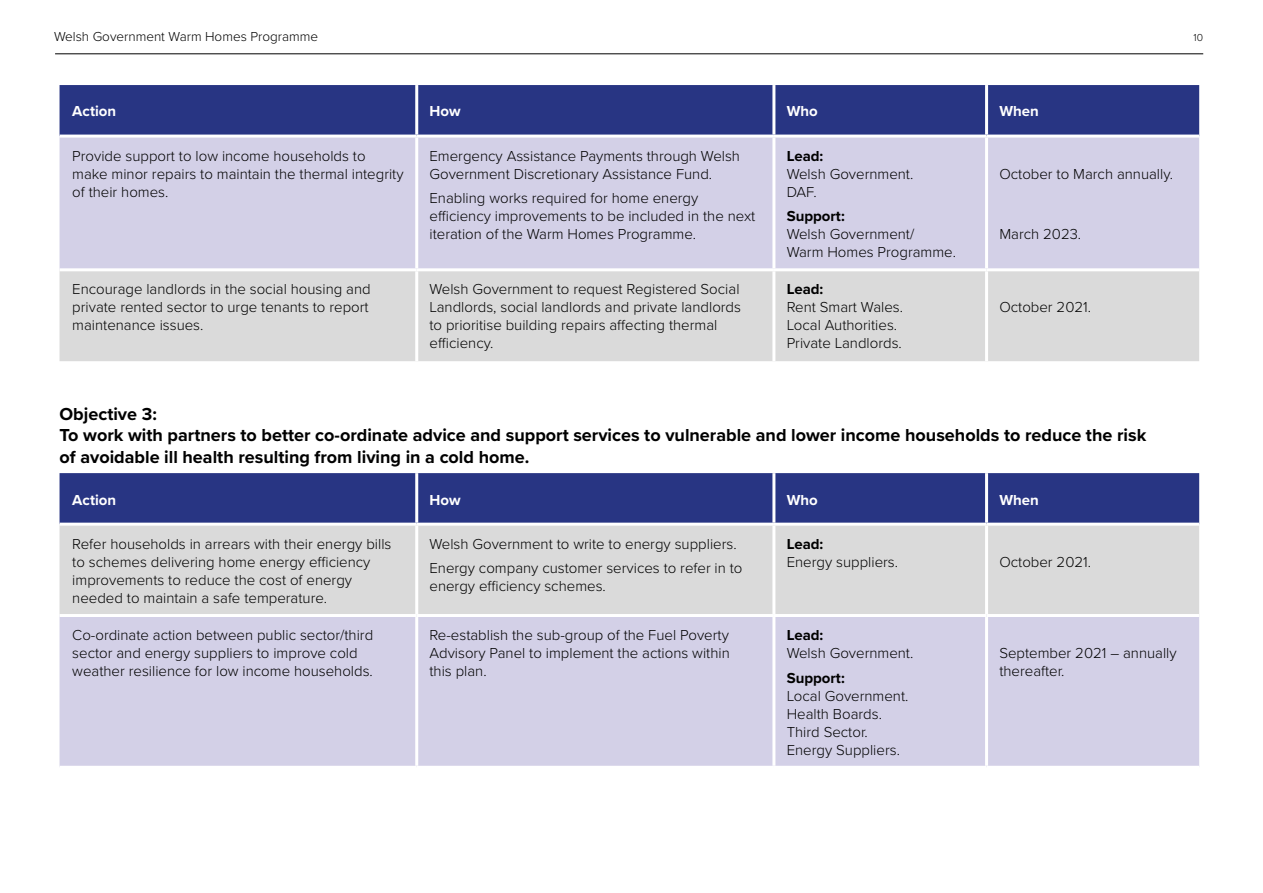
<style>
.page{position:relative;width:1263px;height:893px;background:#fff}
.page>*{position:absolute;margin:0;border:0;box-sizing:border-box;transform-origin:0 0}
.Figure_headings{font:700 18px/21.6px "Proxima Nova";color:#000}
.Table_Text{font:300 15px/18px "Proxima Nova";color:#000}
.Table_Text-2{font:700 15px "Proxima Nova";color:#fff}
.t1{font:300 13.5px "Proxima Nova";color:#000}
.t2{font:300 10.5px "Proxima Nova";color:#000}
.s1{font-weight:700}
</style>
<div class="page">
<hr style="left:55px;top:54px;width:1148px;height:1px;background:#000">
<div style="left:60px;top:85px;width:1139px;height:50px;background:#283583"></div>
<div style="left:60px;top:138px;width:1139px;height:130px;background:#d3d0e7"></div>
<div style="left:60px;top:271px;width:1139px;height:90px;background:#dadada"></div>
<hr style="left:415px;top:85px;width:3px;height:50px;background:#fff">
<hr style="left:772px;top:85px;width:3px;height:50px;background:#fff">
<hr style="left:985px;top:85px;width:3px;height:50px;background:#fff">
<hr style="left:415px;top:138px;width:3px;height:130px;background:#fff">
<hr style="left:772px;top:138px;width:3px;height:130px;background:#fff">
<hr style="left:985px;top:138px;width:3px;height:130px;background:#fff">
<hr style="left:415px;top:271px;width:3px;height:90px;background:#fff">
<hr style="left:772px;top:271px;width:3px;height:90px;background:#fff">
<hr style="left:985px;top:271px;width:3px;height:90px;background:#fff">
<div style="left:60px;top:473px;width:1139px;height:50px;background:#283583"></div>
<div style="left:60px;top:526px;width:1139px;height:88px;background:#dadada"></div>
<div style="left:60px;top:617px;width:1139px;height:149px;background:#d3d0e7"></div>
<hr style="left:415px;top:473px;width:3px;height:50px;background:#fff">
<hr style="left:772px;top:473px;width:3px;height:50px;background:#fff">
<hr style="left:985px;top:473px;width:3px;height:50px;background:#fff">
<hr style="left:415px;top:526px;width:3px;height:88px;background:#fff">
<hr style="left:772px;top:526px;width:3px;height:88px;background:#fff">
<hr style="left:985px;top:526px;width:3px;height:88px;background:#fff">
<hr style="left:415px;top:617px;width:3px;height:149px;background:#fff">
<hr style="left:772px;top:617px;width:3px;height:149px;background:#fff">
<hr style="left:985px;top:617px;width:3px;height:149px;background:#fff">
<p class="t1" style="left:54px;top:26px;width:266px">Welsh Government Warm Homes Programme</p>
<p class="t2" style="left:1193px;top:30px;width:11px">10</p>
<p class="Table_Text-2" style="left:72px;top:100px;width:45px">Action</p>
<p class="Table_Text-2" style="left:429px;top:100px;width:33px">How</p>
<p class="Table_Text-2" style="left:787px;top:100px;width:33px">Who</p>
<p class="Table_Text-2" style="left:999px;top:100px;width:41px">When</p>
<p class="Table_Text" style="left:72px;top:146px;width:333px">Provide support to low income households to make minor repairs to maintain the thermal integrity of their homes.</p>
<p class="Table_Text" style="left:429px;top:146px;width:312px">Emergency Assistance Payments through Welsh<br>Government Discretionary Assistance Fund.</p>
<p class="Table_Text" style="left:429px;top:188px;width:327px">Enabling works required for home energy efficiency improvements to be included in the next iteration of the Warm Homes Programme.</p>
<p class="Table_Text" style="left:787px;top:146px;width:128px"><span class="s1">Lead:<br></span>Welsh Government.<br>DAF.</p>
<p class="Table_Text" style="left:787px;top:206px;width:171px"><span class="s1">Support:<br></span>Welsh Government/<br>Warm Homes Programme.</p>
<p class="Table_Text" style="left:999px;top:164px;width:175px">October to March annually.</p>
<p class="Table_Text" style="left:999px;top:224px;width:83px">March 2023.</p>
<p class="Table_Text" style="left:72px;top:280px;width:300px">Encourage landlords in the social housing and private rented sector to urge tenants to report maintenance issues.</p>
<p class="Table_Text" style="left:429px;top:280px;width:313px">Welsh Government to request Registered Social Landlords, social landlords and private landlords to prioritise building repairs affecting thermal efficiency.</p>
<p class="Table_Text" style="left:787px;top:280px;width:118px"><span class="s1">Lead:<br></span>Rent Smart Wales.<br>Local Authorities.<br>Private Landlords.</p>
<p class="Table_Text" style="left:999px;top:298px;width:93px">October 2021.</p>
<p class="Figure_headings" style="left:60px;top:402px;width:1088px">Objective 3:<br>To work with partners to better co-ordinate advice and support services to vulnerable and lower income households to reduce the risk of avoidable ill health resulting from living in a cold home.</p>
<p class="Table_Text-2" style="left:72px;top:488px;width:45px">Action</p>
<p class="Table_Text-2" style="left:429px;top:488px;width:33px">How</p>
<p class="Table_Text-2" style="left:787px;top:488px;width:33px">Who</p>
<p class="Table_Text-2" style="left:999px;top:488px;width:41px">When</p>
<p class="Table_Text" style="left:72px;top:534px;width:321px">Refer households in arrears with their energy bills to schemes delivering home energy efficiency improvements to reduce the cost of energy needed to maintain a safe temperature.</p>
<p class="Table_Text" style="left:429px;top:534px;width:309px">Welsh Government to write to energy suppliers.</p>
<p class="Table_Text" style="left:787px;top:534px;width:113px"><span class="s1">Lead:<br></span>Energy suppliers.</p>
<p class="Table_Text" style="left:999px;top:552px;width:93px">October 2021.</p>
<p class="Table_Text" style="left:429px;top:558px;width:315px">Energy company customer services to refer in to energy efficiency schemes.</p>
<p class="Table_Text" style="left:72px;top:625px;width:302px">Co-ordinate action between public sector/third sector and energy suppliers to improve cold weather resilience for low income households.</p>
<p class="Table_Text" style="left:429px;top:625px;width:302px;text-align:justify">Re-establish the sub-group of the Fuel Poverty Advisory Panel to implement the actions within this plan.</p>
<p class="Table_Text" style="left:787px;top:625px;width:128px"><span class="s1">Lead:<br></span>Welsh Government.</p>
<p class="Table_Text" style="left:787px;top:668px;width:123px"><span class="s1">Support:<br></span>Local Government.<br>Health Boards.<br>Third Sector.<br>Energy Suppliers.</p>
<p class="Table_Text" style="left:999px;top:643px;width:179px">September 2021 – annually thereafter.</p>
</div>
